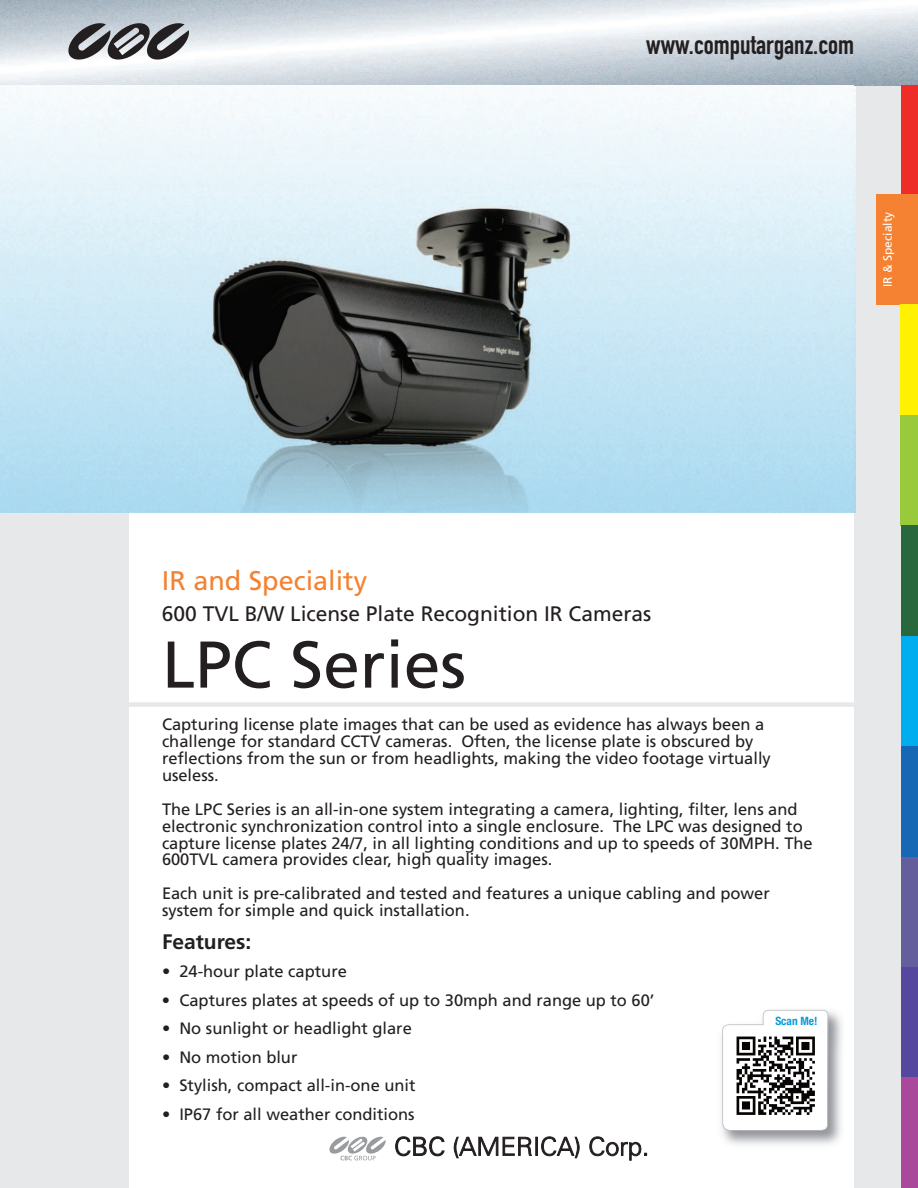
<style>
.page{position:relative;width:918px;height:1188px;background:#fff}
.page>*{position:absolute;margin:0;border:0;box-sizing:border-box;transform-origin:0 0}
.t1{font:66px "Frutiger";color:#231f20}
.t2{font:27px "DIN Engschrift Std";color:#231f20}
.t3{font:27px "Frutiger";color:#f48232}
.t4{font:21px "Frutiger";color:#231f20}
.t5{font:700 21px "Frutiger";color:#231f20}
.t6{font:16.5px/16.8px "Frutiger";color:#231f20}
.t7{font:12px "Frutiger";color:#fff}
.t8{font:700 condensed 11.4px "Helvetica Neue";color:#089ad9}
</style>
<div class="page">
<div style="left:854px;top:64px;width:64px;height:1124px;background:#e7e8e9"></div>
<div style="left:876px;top:194px;width:26px;height:110px;background:#f48232"></div>
<img style="left:722px;top:1011px;width:120px;height:134px">
<svg style="left:721px;top:1009px;width:108px;height:122px"></svg>
<div style="left:734px;top:1034px;width:84px;height:85px;background:#fff"></div>
<img style="left:737px;top:1036px;width:78px;height:79px">
<div style="left:0;top:510px;width:129px;height:678px;background:#e7e8e9"></div>
<img style="left:0;top:86px;width:856px;height:427px">
<img style="left:0;top:510px;width:129px;height:3px">
<div style="left:128px;top:702px;width:726px;height:5px;background:#e7e8e9"></div>
<img style="left:0;top:0;width:918px;height:86px">
<img style="left:854px;top:64px;width:2px;height:21px">
<svg style="left:68px;top:23px;width:121px;height:37px;background:#7f8083"></svg>
<svg style="left:329px;top:1136px;width:57px;height:24px"></svg>
<svg style="left:395px;top:1136px;width:50px;height:21px"></svg>
<svg style="left:454px;top:1137px;width:125px;height:21px"></svg>
<svg style="left:590px;top:1137px;width:57px;height:23px"></svg>
<div style="left:901px;top:85px;width:17px;height:109px;background:#ee2d28"></div>
<div style="left:901px;top:194px;width:17px;height:111px;background:#f48232"></div>
<div style="left:900px;top:305px;width:18px;height:110px;background:#fff101"></div>
<div style="left:901px;top:415px;width:17px;height:111px;background:#99ca3b"></div>
<div style="left:901px;top:526px;width:17px;height:110px;background:#29683c"></div>
<div style="left:901px;top:636px;width:17px;height:110px;background:#00aeef"></div>
<div style="left:901px;top:746px;width:17px;height:111px;background:#1768b4"></div>
<div style="left:901px;top:857px;width:17px;height:111px;background:#645e9d"></div>
<div style="left:901px;top:967px;width:17px;height:110px;background:#54479d"></div>
<div style="left:901px;top:1077px;width:17px;height:111px;background:#aa499b"></div>
<h2 class="t2" style="left:646px;top:35px;width:209px">www.computarganz.com</h2>
<p class="t7" style="left:883px;top:287px;width:77px;rotate:-90deg">IR &amp; Specialty</p>
<h2 class="t3" style="left:162px;top:570px;width:207px">IR and Speciality</h2>
<p class="t4" style="left:162px;top:606px;width:491px">600 TVL B/W License Plate Recognition IR Cameras</p>
<h1 class="t1" style="left:162px;top:638px;width:306px">LPC Series</h1>
<p class="t6" style="left:162px;top:718px;width:610px">Capturing license plate images that can be used as evidence has always been a challenge for standard CCTV cameras. Often, the license plate is obscured by reflections from the sun or from headlights, making the video footage virtually useless.</p>
<p class="t6" style="left:162px;top:802px;width:652px">The LPC Series is an all-in-one system integrating a camera, lighting, filter, lens and electronic synchronization control into a single enclosure. The LPC was designed to capture license plates 24/7, in all lighting conditions and up to speeds of 30MPH. The 600TVL camera provides clear, high quality images.</p>
<p class="t6" style="left:162px;top:886px;width:609px">Each unit is pre-calibrated and tested and features a unique cabling and power system for simple and quick installation.</p>
<p class="t5" style="left:162px;top:933px;width:91px">Features:</p>
<p class="t6" style="left:162px;top:964px;width:186px">• 24-hour plate capture</p>
<p class="t6" style="left:162px;top:993px;width:494px">• Captures plates at speeds of up to 30mph and range up to 60’</p>
<p class="t6" style="left:162px;top:1021px;width:251px">• No sunlight or headlight glare</p>
<p class="t6" style="left:162px;top:1050px;width:137px">• No motion blur</p>
<p class="t6" style="left:162px;top:1078px;width:255px">• Stylish, compact all-in-one unit</p>
<p class="t6" style="left:162px;top:1107px;width:254px">• IP67 for all weather conditions</p>
<p class="t8" style="left:775px;top:1014px;width:44px">Scan Me!</p>
</div>
